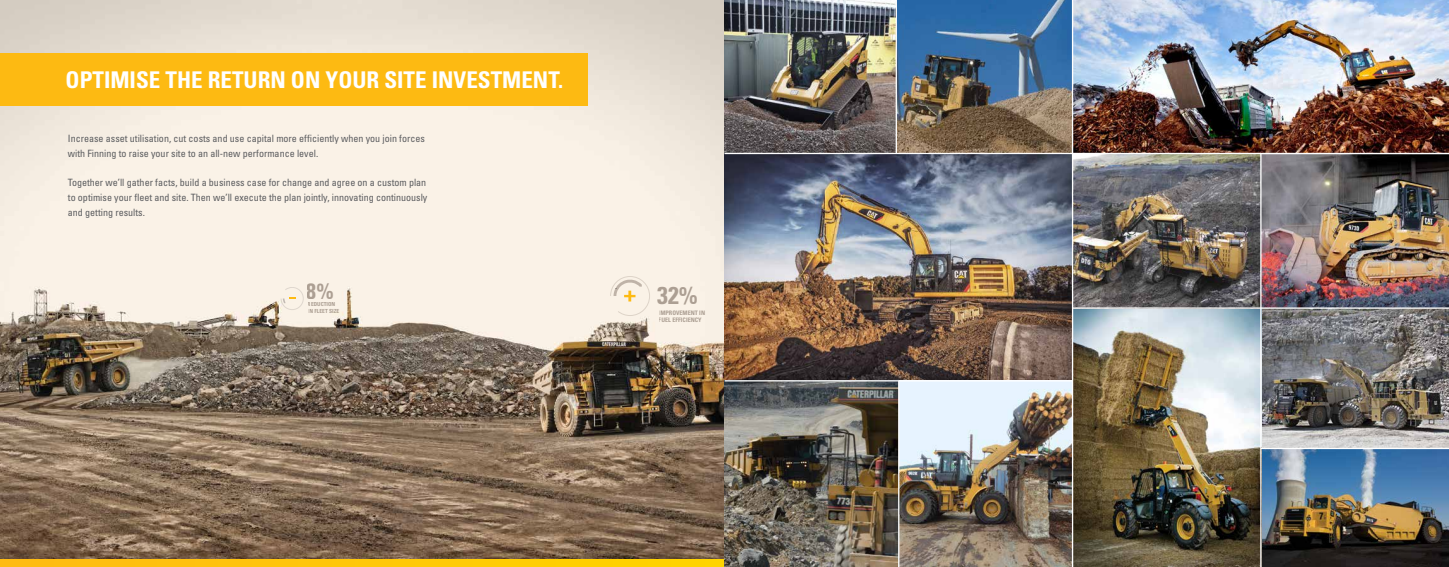
<style>
.page{position:relative;width:1449px;height:567px;background:#fff}
.page>*{position:absolute;margin:0;border:0;box-sizing:border-box;transform-origin:0 0}
.t1{font:700 condensed 24.32px "Univers";color:#b0a8a3}
.t2{font:700 condensed 23.01px "Univers";color:#fff}
.t3{font:700 condensed 22.14px "Univers";color:#b0a8a3}
.t4{font:condensed 10.06px/14.9px "Univers";color:#5c5d5f}
.t5{font:700 condensed 6.12px/7.4px "Univers";color:#b0a8a3}
.t6{font:700 condensed 5.6px/6.7px "Univers";color:#b0a8a3}
</style>
<div class="page">
<img style="left:1262px;top:309px;width:187px;height:139px">
<img style="left:0;top:0;width:724px;height:559px">
<div style="left:0;top:53px;width:588px;height:53px;background:#fdba12"></div>
<div style="left:63px;top:129px;width:369px;height:94px;background:#faf2e7"></div>
<div style="left:0;top:559px;width:724px;height:8px;background:#ffc808"></div>
<svg style="left:610px;top:276px;width:40px;height:40px;background:#f4e9d9"></svg>
<svg style="left:281px;top:287px;width:23px;height:23px"></svg>
<img style="left:724px;top:0;width:725px;height:153px">
<img style="left:724px;top:154px;width:348px;height:413px">
<img style="left:1262px;top:154px;width:187px;height:153px">
<img style="left:1262px;top:449px;width:187px;height:118px">
<img style="left:1073px;top:154px;width:187px;height:413px">
<hr style="left:1260px;top:0;width:2px;height:567px;background:#fff">
<hr style="left:896px;top:0;width:1px;height:153px;background:#fff">
<hr style="left:1072px;top:307px;width:377px;height:2px;background:#fff">
<hr style="left:1072px;top:0;width:1px;height:567px;background:#fff">
<hr style="left:898px;top:381px;width:1px;height:186px;background:#fff">
<hr style="left:725px;top:380px;width:348px;height:2px;background:#fff">
<h2 class="t2" style="left:66px;top:66px;width:499px">OPTIMISE THE RETURN ON YOUR SITE INVESTMENT.</h2>
<p class="t4" style="left:68px;top:131px;width:359px">Increase asset utilisation, cut costs and use capital more efficiently when you join forces with Finning to raise your site to an all-new performance level.</p>
<p class="t4" style="left:68px;top:175px;width:361px;text-align:justify">Together we’ll gather facts, build a business case for change and agree on a custom plan to optimise your fleet and site. Then we’ll execute the plan jointly, innovating continuously and getting results.</p>
<h3 class="t3" style="left:307px;top:277px;width:29px">8%</h3>
<h1 class="t1" style="left:657px;top:280px;width:42px">32%</h1>
<p class="t5" style="left:659px;top:309px;width:48px">IMPROVEMENT IN<br>FUEL EFFICIENCY</p>
<p class="t6" style="left:308px;top:301px;width:33px">REDUCTION<br>IN FLEET SIZE</p>
</div>
